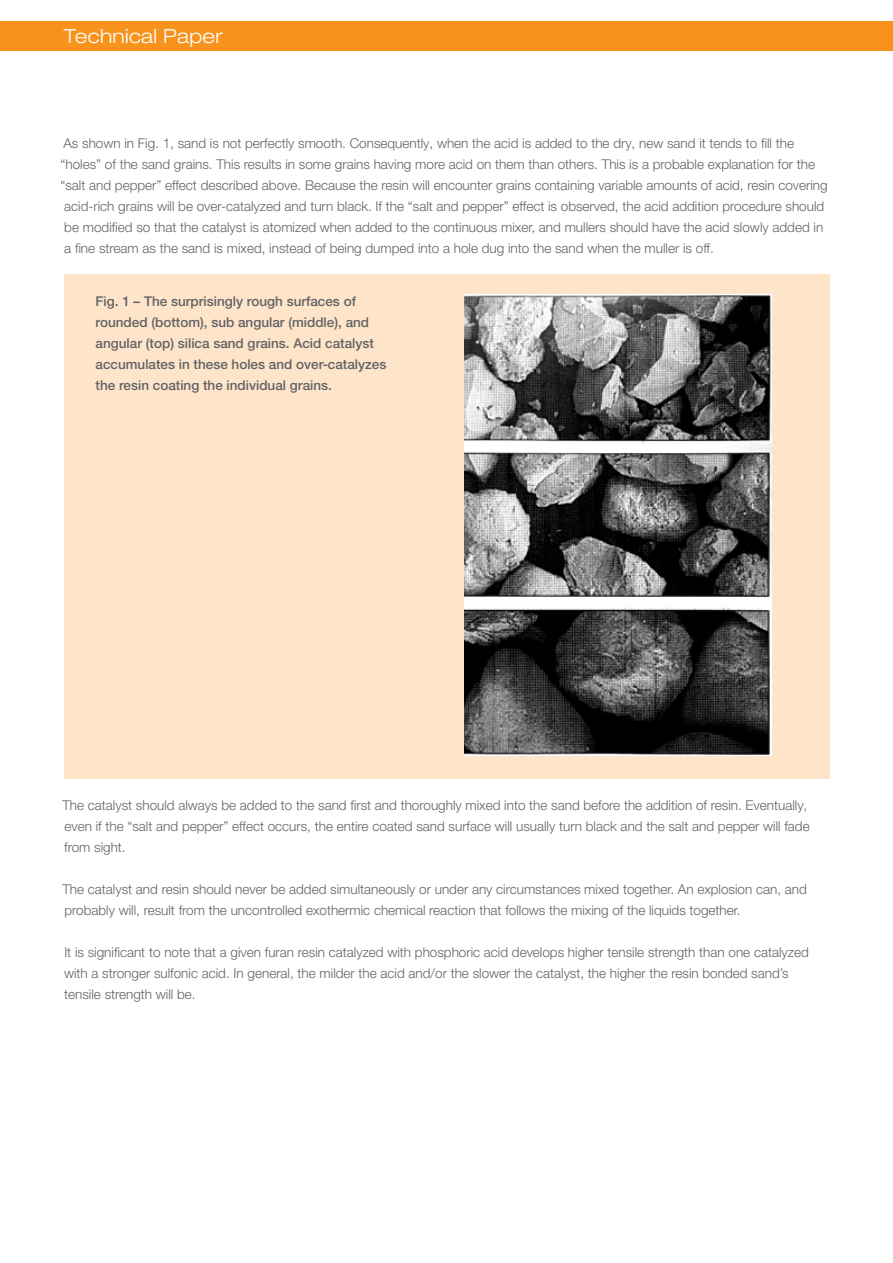
<style>
.page{position:relative;width:893px;height:1263px;background:#fff}
.page>*{position:absolute;margin:0;border:0;box-sizing:border-box;transform-origin:0 0}
.SL2_13_16_EN___white{font:300 expanded 19.5px "Helvetica Neue LT Pro";letter-spacing:.015em;color:#fff}
.Copy_9_14_EN___gray{font:300 13.5px/21px "Helvetica Neue LT Pro";color:#636366}
.Copy_9_14_EN___gray-2{font:500 13.5px/21px "Helvetica Neue LT Pro";color:#636366}
</style>
<div class="page">
<div style="left:0;top:21px;width:893px;height:30px;background:#f7931d"></div>
<div style="left:64px;top:274px;width:765px;height:504px;background:#fee5ca"></div>
<img style="left:465px;top:295px;width:306px;height:461px">
<p class="SL2_13_16_EN___white" style="left:64px;top:24px;width:160px">Technical Paper</p>
<p class="Copy_9_14_EN___gray" style="left:60px;top:132px;width:769px">As shown in Fig. 1, sand is not perfectly smooth. Consequently, when the acid is added to the dry, new sand it tends to fill the “holes” of the sand grains. This results in some grains having more acid on them than others. This is a probable explanation for the “salt and pepper” effect described above. Because the resin will encounter grains containing variable amounts of acid, resin covering acid-rich grains will be over-catalyzed and turn black. If the “salt and pepper” effect is observed, the acid addition procedure should be modified so that the catalyst is atomized when added to the continuous mixer, and mullers should have the acid slowly added in a fine stream as the sand is mixed, instead of being dumped into a hole dug into the sand when the muller is off.</p>
<p class="Copy_9_14_EN___gray-2" style="left:96px;top:290px;width:292px">Fig. 1 – The surprisingly rough surfaces of rounded (bottom), sub angular (middle), and angular (top) silica sand grains. Acid catalyst accumulates in these holes and over-catalyzes the resin coating the individual grains.</p>
<p class="Copy_9_14_EN___gray" style="left:62px;top:794px;width:749px">The catalyst should always be added to the sand first and thoroughly mixed into the sand before the addition of resin. Eventually, even if the “salt and pepper” effect occurs, the entire coated sand surface will usually turn black and the salt and pepper will fade from sight.</p>
<p class="Copy_9_14_EN___gray" style="left:62px;top:878px;width:746px">The catalyst and resin should never be added simultaneously or under any circumstances mixed together. An explosion can, and probably will, result from the uncontrolled exothermic chemical reaction that follows the mixing of the liquids together.</p>
<p class="Copy_9_14_EN___gray" style="left:64px;top:941px;width:746px">It is significant to note that a given furan resin catalyzed with phosphoric acid develops higher tensile strength than one catalyzed with a stronger sulfonic acid. In general, the milder the acid and/or the slower the catalyst, the higher the resin bonded sand’s tensile strength will be.</p>
</div>
